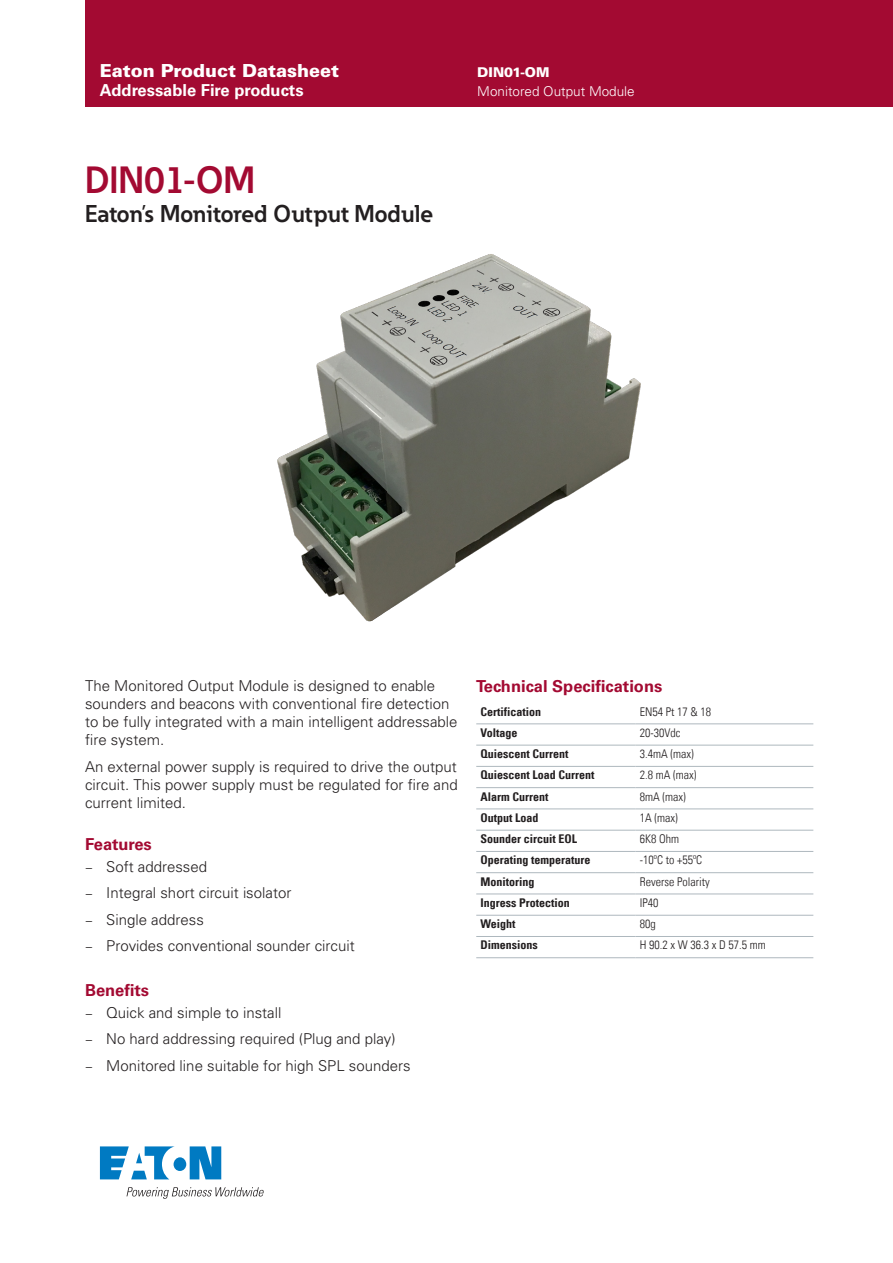
<style>
.page{position:relative;width:893px;height:1263px;background:#fff}
.page>*{position:absolute;margin:0;border:0;box-sizing:border-box;transform-origin:0 0}
.t1{font:700 37.5px "Eaton";color:#a30a32}
.t2{font:700 24px "Eaton";color:#231f20}
.t3{font:900 18px "Univers LT Pro 75";color:#fff}
.Body_Subheading{font:700 16.5px "Univers LT Std";color:#a30a32}
.t4{font:700 16.5px "Univers LT Pro 65";color:#fff}
.Body_Copy{font:300 15px/18px "Univers LT Pro 45";color:#231f20}
.t5{font:300 15px "Univers LT Std";color:#231f20}
.t6{font:300 13.5px "Univers LT Pro 45";color:#fff}
.t7{font:900 13.5px "Univers LT Pro 75";color:#fff}
.Table_Body{font:700 condensed 12px "Univers LT";color:#231f20}
.Table_Body-2{font:300 condensed 12px "Univers LT";color:#231f20}
.s1{font-family:"Minion Pro";font-weight:400}
</style>
<div class="page">
<div style="left:85px;top:0;width:808px;height:106px;background:#a30a32"></div>
<svg style="left:100px;top:1146px;width:121px;height:33px"></svg>
<svg style="left:127px;top:1187px;width:137px;height:12px"></svg>
<img style="left:277px;top:254px;width:364px;height:368px">
<hr style="left:636px;top:723px;width:177px;height:1px;background:#aeb8be">
<hr style="left:636px;top:745px;width:177px;height:1px;background:#aeb8be">
<hr style="left:636px;top:766px;width:177px;height:1px;background:#aeb8be">
<hr style="left:636px;top:787px;width:177px;height:1px;background:#aeb8be">
<hr style="left:636px;top:808px;width:177px;height:1px;background:#aeb8be">
<hr style="left:636px;top:830px;width:177px;height:1px;background:#aeb8be">
<hr style="left:636px;top:851px;width:177px;height:1px;background:#aeb8be">
<hr style="left:636px;top:872px;width:177px;height:1px;background:#aeb8be">
<hr style="left:636px;top:893px;width:177px;height:1px;background:#aeb8be">
<hr style="left:636px;top:915px;width:177px;height:1px;background:#aeb8be">
<hr style="left:636px;top:936px;width:177px;height:1px;background:#aeb8be">
<hr style="left:636px;top:957px;width:177px;height:1px;background:#aeb8be">
<hr style="left:476px;top:723px;width:160px;height:1px;background:#aeb8be">
<hr style="left:476px;top:745px;width:160px;height:1px;background:#aeb8be">
<hr style="left:476px;top:766px;width:160px;height:1px;background:#aeb8be">
<hr style="left:476px;top:787px;width:160px;height:1px;background:#aeb8be">
<hr style="left:476px;top:808px;width:160px;height:1px;background:#aeb8be">
<hr style="left:476px;top:830px;width:160px;height:1px;background:#aeb8be">
<hr style="left:476px;top:851px;width:160px;height:1px;background:#aeb8be">
<hr style="left:476px;top:872px;width:160px;height:1px;background:#aeb8be">
<hr style="left:476px;top:893px;width:160px;height:1px;background:#aeb8be">
<hr style="left:476px;top:915px;width:160px;height:1px;background:#aeb8be">
<hr style="left:476px;top:936px;width:160px;height:1px;background:#aeb8be">
<hr style="left:476px;top:957px;width:160px;height:1px;background:#aeb8be">
<p class="t3" style="left:100px;top:59px;width:241px">Eaton Product Datasheet</p>
<p class="t4" style="left:100px;top:80px;width:205px">Addressable Fire products</p>
<p class="t1" style="left:85px;top:157px;width:172px">DIN01-OM</p>
<p class="t2" style="left:85px;top:199px;width:350px">Eaton’s Monitored Output Module</p>
<p class="t7" style="left:477px;top:64px;width:74px">DIN01-OM</p>
<p class="t6" style="left:477px;top:83px;width:159px">Monitored Output Module</p>
<p class="Body_Copy" style="left:85px;top:677px;width:374px">The Monitored Output Module is designed to enable sounders and beacons with conventional fire detection to be fully integrated with a main intelligent addressable fire system.</p>
<p class="Body_Copy" style="left:85px;top:757px;width:374px;text-align:justify">An external power supply is required to drive the output circuit. This power supply must be regulated for fire and current limited.</p>
<p class="Body_Subheading" style="left:85px;top:834px;width:68px">Features</p>
<p class="t5" style="left:85px;top:857px;width:124px"><span class="s1">–</span> Soft addressed</p>
<p class="t5" style="left:85px;top:884px;width:208px"><span class="s1">–</span> Integral short circuit isolator</p>
<p class="t5" style="left:85px;top:910px;width:120px"><span class="s1">–</span> Single address</p>
<p class="t5" style="left:85px;top:937px;width:271px"><span class="s1">–</span> Provides conventional sounder circuit</p>
<p class="Body_Subheading" style="left:85px;top:980px;width:66px">Benefits</p>
<p class="t5" style="left:85px;top:1003px;width:198px"><span class="s1">–</span> Quick and simple to install</p>
<p class="t5" style="left:85px;top:1030px;width:312px"><span class="s1">–</span> No hard addressing required (Plug and play)</p>
<p class="t5" style="left:85px;top:1056px;width:327px"><span class="s1">–</span> Monitored line suitable for high SPL sounders</p>
<p class="Body_Subheading" style="left:476px;top:677px;width:188px">Technical Specifications</p>
<p class="Table_Body" style="left:480px;top:704px;width:62px">Certification</p>
<p class="Table_Body-2" style="left:640px;top:704px;width:73px">EN54 Pt 17 &amp; 18</p>
<p class="Table_Body" style="left:480px;top:725px;width:38px">Voltage</p>
<p class="Table_Body-2" style="left:640px;top:725px;width:42px">20-30Vdc</p>
<p class="Table_Body" style="left:480px;top:746px;width:89px">Quiescent Current</p>
<p class="Table_Body-2" style="left:640px;top:747px;width:55px">3.4mA (max)</p>
<p class="Table_Body" style="left:480px;top:768px;width:115px">Quiescent Load Current</p>
<p class="Table_Body-2" style="left:640px;top:768px;width:58px">2.8 mA (max)</p>
<p class="Table_Body" style="left:480px;top:789px;width:69px">Alarm Current</p>
<p class="Table_Body-2" style="left:640px;top:789px;width:47px">8mA (max)</p>
<p class="Table_Body" style="left:480px;top:810px;width:59px">Output Load</p>
<p class="Table_Body-2" style="left:640px;top:810px;width:39px">1A (max)</p>
<p class="Table_Body" style="left:480px;top:831px;width:98px">Sounder circuit EOL</p>
<p class="Table_Body-2" style="left:640px;top:832px;width:41px">6K8 Ohm</p>
<p class="Table_Body" style="left:480px;top:853px;width:111px">Operating temperature</p>
<p class="Table_Body-2" style="left:640px;top:853px;width:64px">-10ºC to +55ºC</p>
<p class="Table_Body" style="left:480px;top:874px;width:55px">Monitoring</p>
<p class="Table_Body-2" style="left:640px;top:874px;width:71px">Reverse Polarity</p>
<p class="Table_Body" style="left:480px;top:895px;width:91px">Ingress Protection</p>
<p class="Table_Body-2" style="left:640px;top:895px;width:20px">IP40</p>
<p class="Table_Body" style="left:480px;top:916px;width:37px">Weight</p>
<p class="Table_Body-2" style="left:640px;top:917px;width:17px">80g</p>
<p class="Table_Body" style="left:480px;top:938px;width:59px">Dimensions</p>
<p class="Table_Body-2" style="left:640px;top:938px;width:127px">H 90.2 x W 36.3 x D 57.5 mm</p>
</div>
